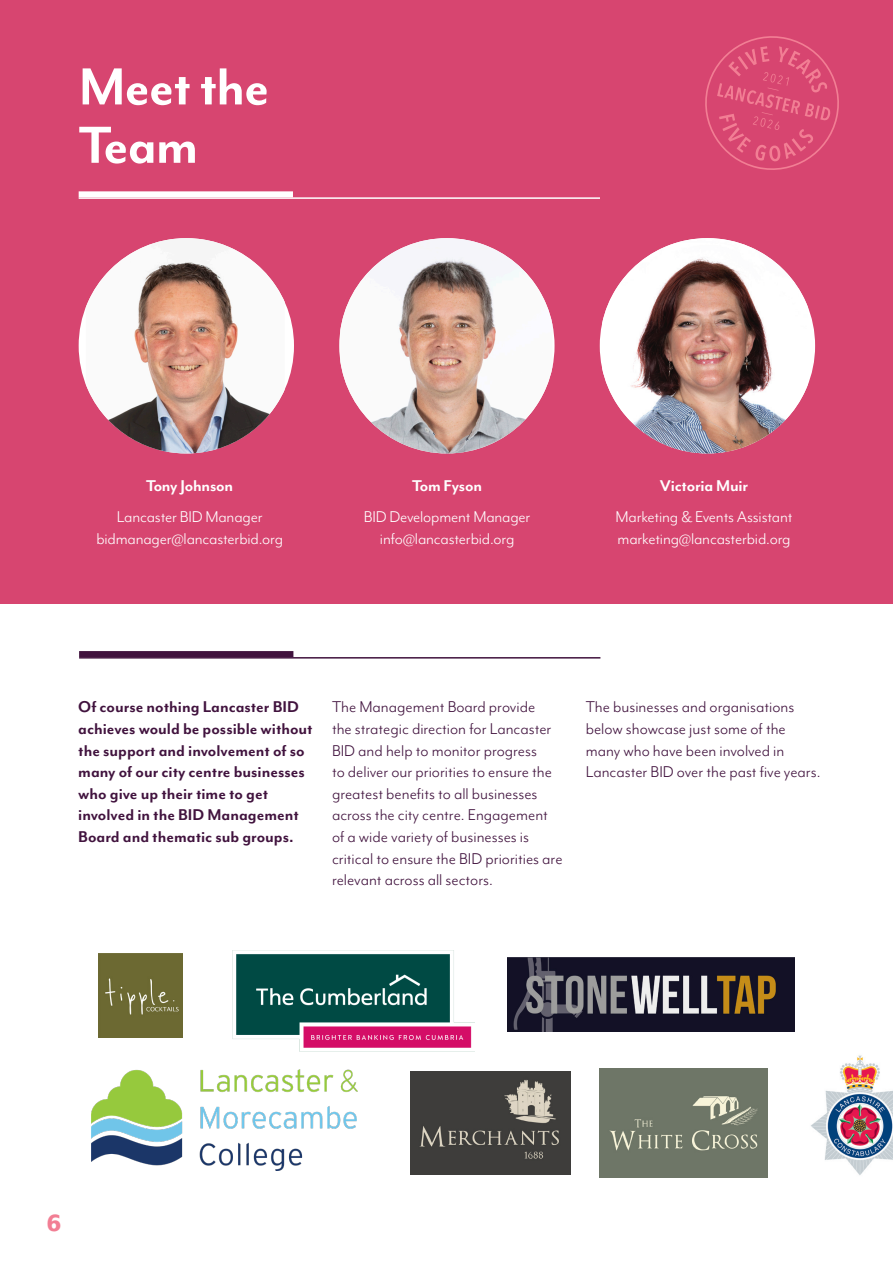
<style>
.page{position:relative;width:893px;height:1263px;background:#fff}
.page>*{position:absolute;margin:0;border:0;box-sizing:border-box;transform-origin:0 0}
.t1{font:700 60px "Mr Eaves Mod OT";letter-spacing:-.02em;color:#fff}
.t2{font:800 27px "Mr Eaves Mod OT";color:#f27e94}
.t3{font:18px/21.6px "Mr Eaves Mod OT";color:#41133e}
.t4{font:700 18px/21.6px "Mr Eaves Mod OT";color:#41133e}
.t5{font:18px "Mr Eaves Mod OT";letter-spacing:-.01em;color:#fff}
.t6{font:700 18px "Mr Eaves Mod OT";letter-spacing:-.01em;color:#fff}
</style>
<div class="page">
<div style="left:0;top:0;width:893px;height:604px;background:#d74570"></div>
<img style="left:86px;top:238px;width:199px;height:215px">
<img style="left:340px;top:238px;width:212px;height:215px">
<img style="left:602px;top:238px;width:206px;height:215px">
<hr style="left:79px;top:197px;width:521px;height:2px;background:#fff">
<div style="left:79px;top:191px;width:214px;height:6px;background:#fff"></div>
<img style="left:232px;top:951px;width:243px;height:100px">
<img style="left:91px;top:1069px;width:266px;height:101px">
<img style="left:411px;top:1071px;width:159px;height:103px">
<img style="left:811px;top:1055px;width:82px;height:120px">
<img style="left:507px;top:957px;width:287px;height:74px">
<img style="left:599px;top:1068px;width:168px;height:109px">
<img style="left:99px;top:954px;width:84px;height:84px">
<hr style="left:79px;top:657px;width:521px;height:1px;background:#41133e">
<div style="left:79px;top:651px;width:214px;height:6px;background:#41133e"></div>
<svg style="left:705px;top:36px;width:134px;height:134px"></svg>
<p class="t1" style="left:79px;top:54px;width:192px">Meet the</p>
<p class="t1" style="left:79px;top:112px;width:121px">Team</p>
<p class="t6" style="left:146px;top:476px;width:89px">Tony Johnson</p>
<p class="t5" style="left:117px;top:507px;width:147px">Lancaster BID Manager</p>
<p class="t5" style="left:96px;top:528px;width:188px">bidmanager@lancasterbid.org</p>
<p class="t6" style="left:412px;top:476px;width:71px">Tom Fyson</p>
<p class="t5" style="left:364px;top:507px;width:168px">BID Development Manager</p>
<p class="t5" style="left:380px;top:528px;width:136px">info@lancasterbid.org</p>
<p class="t6" style="left:660px;top:476px;width:90px">Victoria Muir</p>
<p class="t5" style="left:616px;top:507px;width:178px">Marketing &amp; Events Assistant</p>
<p class="t5" style="left:618px;top:528px;width:174px">marketing@lancasterbid.org</p>
<p class="t4" style="left:78px;top:696px;width:236px">Of course nothing Lancaster BID achieves would be possible without the support and involvement of so many of our city centre businesses who give up their time to get involved in the BID Management<br>Board and thematic sub groups.</p>
<p class="t3" style="left:332px;top:696px;width:232px">The Management Board provide<br>the strategic direction for Lancaster BID and help to monitor progress<br>to deliver our priorities to ensure the greatest benefits to all businesses across the city centre. Engagement of a wide variety of businesses is critical to ensure the BID priorities are relevant across all sectors.</p>
<p class="t3" style="left:586px;top:696px;width:236px">The businesses and organisations below showcase just some of the many who have been involved in Lancaster BID over the past five years.</p>
<h2 class="t2" style="left:46px;top:1209px;width:17px">6</h2>
</div>
